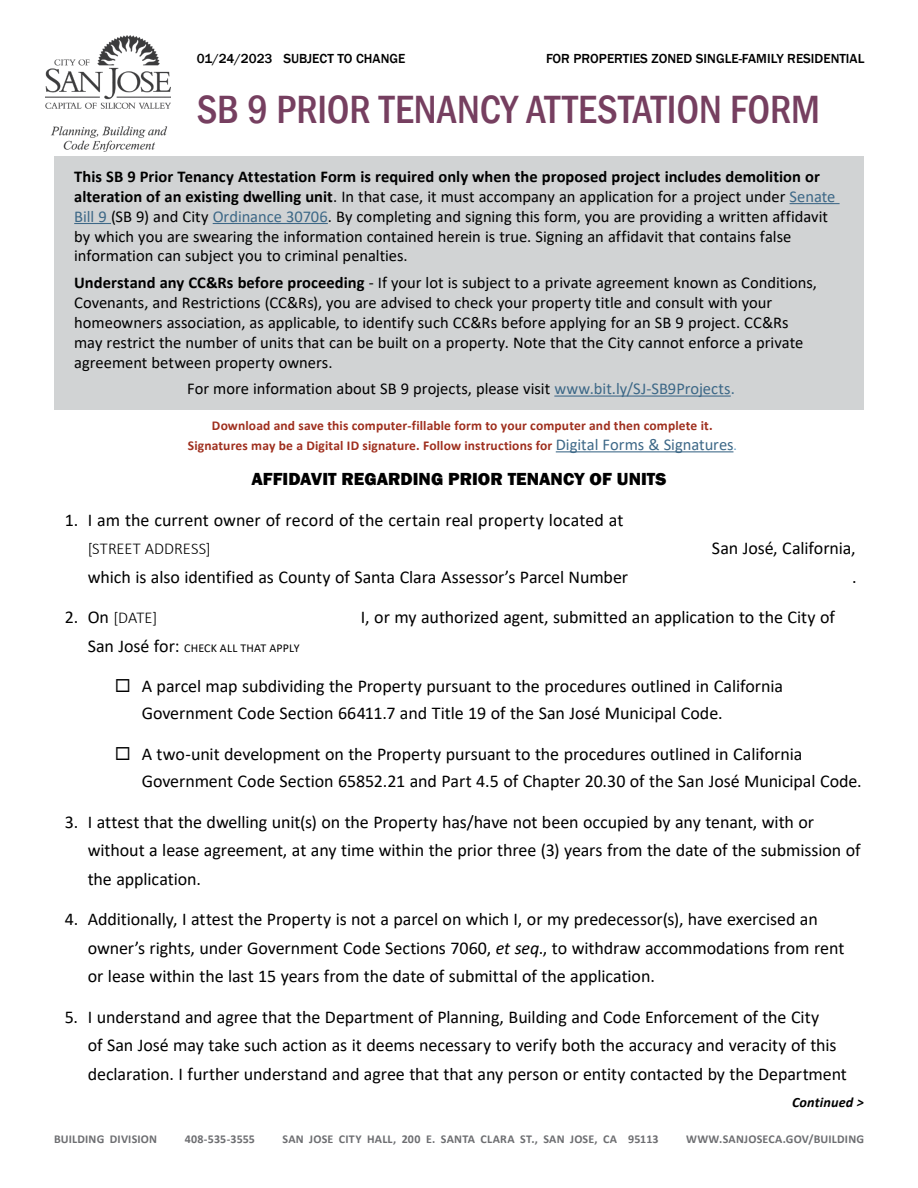
<style>
.page{position:relative;width:918px;height:1188px;background:#fff}
.page>*{position:absolute;margin:0;border:0;box-sizing:border-box;transform-origin:0 0}
.t1{font:500 condensed 40.5px "Franklin Gothic";letter-spacing:-.005em;color:#763f60}
.t2{font:18px/28.5px "Calibri";letter-spacing:-.005em;color:#000}
.t3{font:800 18px "Franklin Gothic";color:#000}
.t4{font:16.5px/20px "Calibri";color:#000}
.t5{font:300 16.5px "Calibri";color:#000}
.t6{font:italic 700 14.25px "Calibri";letter-spacing:.005em;color:#000}
.t7{font:700 13.5px/20px "Calibri";letter-spacing:.01em;color:#9f2f1e;text-align:center}
.t8{font:500 13.5px "Franklin Gothic";color:#000}
.t9{font:700 12px "Calibri";letter-spacing:.015em;color:#6d6e71}
.t10{font:12px "Calibri";letter-spacing:.015em;color:#000}
.s1{font-weight:700}
.s2{color:#3d6887}
.s3{font-weight:400;font-size:16.5px;color:#3d6887}
.s4{font-weight:400;color:#5294c2}
.s5{font-weight:400;font-size:18px}
.s6{font-size:18px}
.s7{font-style:italic}
</style>
<div class="page">
<img style="left:45px;top:35px;width:125px;height:117px">
<div style="left:54px;top:156px;width:810px;height:254px;background:#d1d3d4"></div>
<hr style="left:790px;top:203px;width:50px;height:1px;background:#3d6887">
<hr style="left:74px;top:223px;width:37px;height:1px;background:#3d6887">
<hr style="left:213px;top:223px;width:115px;height:1px;background:#3d6887">
<hr style="left:554px;top:396px;width:177px;height:1px;background:#3d6887">
<hr style="left:556px;top:451px;width:177px;height:1px;background:#3d6887">
<p class="t8" style="left:197px;top:51px;width:210px">01/24/2023 SUBJECT TO CHANGE</p>
<p class="t8" style="left:546px;top:51px;width:320px">FOR PROPERTIES ZONED SINGLE-FAMILY RESIDENTIAL</p>
<h1 class="t1" style="left:197px;top:83px;width:625px">SB 9 PRIOR TENANCY ATTESTATION FORM</h1>
<p class="t4" style="left:74px;top:166px;width:763px"><span class="s1">This SB 9 Prior Tenancy Attestation Form is required only when the proposed project includes demolition or alteration of an existing dwelling unit</span>. In that case, it must accompany an application for a project under <span class="s2">Senate Bill 9</span> (SB 9) and City <span class="s2">Ordinance 30706</span>. By completing and signing this form, you are providing a written affidavit by which you are swearing the information contained herein is true. Signing an affidavit that contains false information can subject you to criminal penalties.</p>
<p class="t4" style="left:74px;top:272px;width:744px"><span class="s1">Understand any CC&amp;Rs before proceeding</span> - If your lot is subject to a private agreement known as Conditions, Covenants, and Restrictions (CC&amp;Rs), you are advised to check your property title and consult with your homeowners association, as applicable, to identify such CC&amp;Rs before applying for an SB 9 project. CC&amp;Rs may restrict the number of units that can be built on a property. Note that the City cannot enforce a private agreement between property owners.</p>
<p class="t4" style="left:187px;top:378px;width:549px">For more information about SB 9 projects, please visit <span class="s2">www.bit.ly/SJ-SB9Projects.</span></p>
<p class="t7" style="left:188px;top:415px;width:551px">Download and save this computer-fillable form to your computer and then complete it.<br>Signatures may be a Digital ID signature. Follow instructions for <span class="s3">Digital Forms &amp; Signatures</span><span class="s4">.</span></p>
<p class="t3" style="left:251px;top:468px;width:417px">AFFIDAVIT REGARDING PRIOR TENANCY OF UNITS</p>
<p class="t2" style="left:65px;top:505px;width:560px">1. I am the current owner of record of the certain real property located at</p>
<p class="t5" style="left:88px;top:539px;width:125px">[STREET ADDRESS]</p>
<p class="t2" style="left:712px;top:534px;width:145px">San José, California,</p>
<p class="t2" style="left:88px;top:562px;width:542px">which is also identified as County of Santa Clara Assessor’s Parcel Number</p>
<p class="t2" style="left:852px;top:562px;width:6px">.</p>
<p class="t5" style="left:65px;top:608px;width:94px"><span class="s5">2. On</span> [DATE]</p>
<p class="t2" style="left:361px;top:603px;width:476px">I, or my authorized agent, submitted an application to the City of</p>
<p class="t10" style="left:88px;top:640px;width:213px"><span class="s6">San José for:</span> CHECK ALL THAT APPLY</p>
<p class="t2" style="left:142px;top:673px;width:643px;line-height:27px">A parcel map subdividing the Property pursuant to the procedures outlined in California<br>Government Code Section 66411.7 and Title 19 of the San José Municipal Code.</p>
<p class="t2" style="left:142px;top:740px;width:722px;line-height:27px">A two-unit development on the Property pursuant to the procedures outlined in California<br>Government Code Section 65852.21 and Part 4.5 of Chapter 20.30 of the San José Municipal Code.</p>
<p class="t2" style="left:88px;top:807px;width:774px;text-indent:-23px">3. I attest that the dwelling unit(s) on the Property has/have not been occupied by any tenant, with or without a lease agreement, at any time within the prior three (3) years from the date of the submission of the application.</p>
<p class="t2" style="left:88px;top:905px;width:758px;text-indent:-23px">4. Additionally, I attest the Property is not a parcel on which I, or my predecessor(s), have exercised an owner’s rights, under Government Code Sections 7060, <span class="s7">et seq</span>., to withdraw accommodations from rent or lease within the last 15 years from the date of submittal of the application.</p>
<p class="t2" style="left:88px;top:1002px;width:761px;text-indent:-23px">5. I understand and agree that the Department of Planning, Building and Code Enforcement of the City<br>of San José may take such action as it deems necessary to verify both the accuracy and veracity of this declaration. I further understand and agree that that any person or entity contacted by the Department</p>
<p class="t6" style="left:792px;top:1092px;width:73px">Continued &gt;</p>
<p class="t9" style="left:54px;top:1131px;width:105px">BUILDING DIVISION</p>
<p class="t9" style="left:185px;top:1131px;width:72px">408-535-3555</p>
<p class="t9" style="left:283px;top:1131px;width:378px">SAN JOSE CITY HALL, 200 E. SANTA CLARA ST., SAN JOSE, CA 95113</p>
<p class="t9" style="left:686px;top:1131px;width:179px">WWW.SANJOSECA.GOV/BUILDING</p>
</div>
